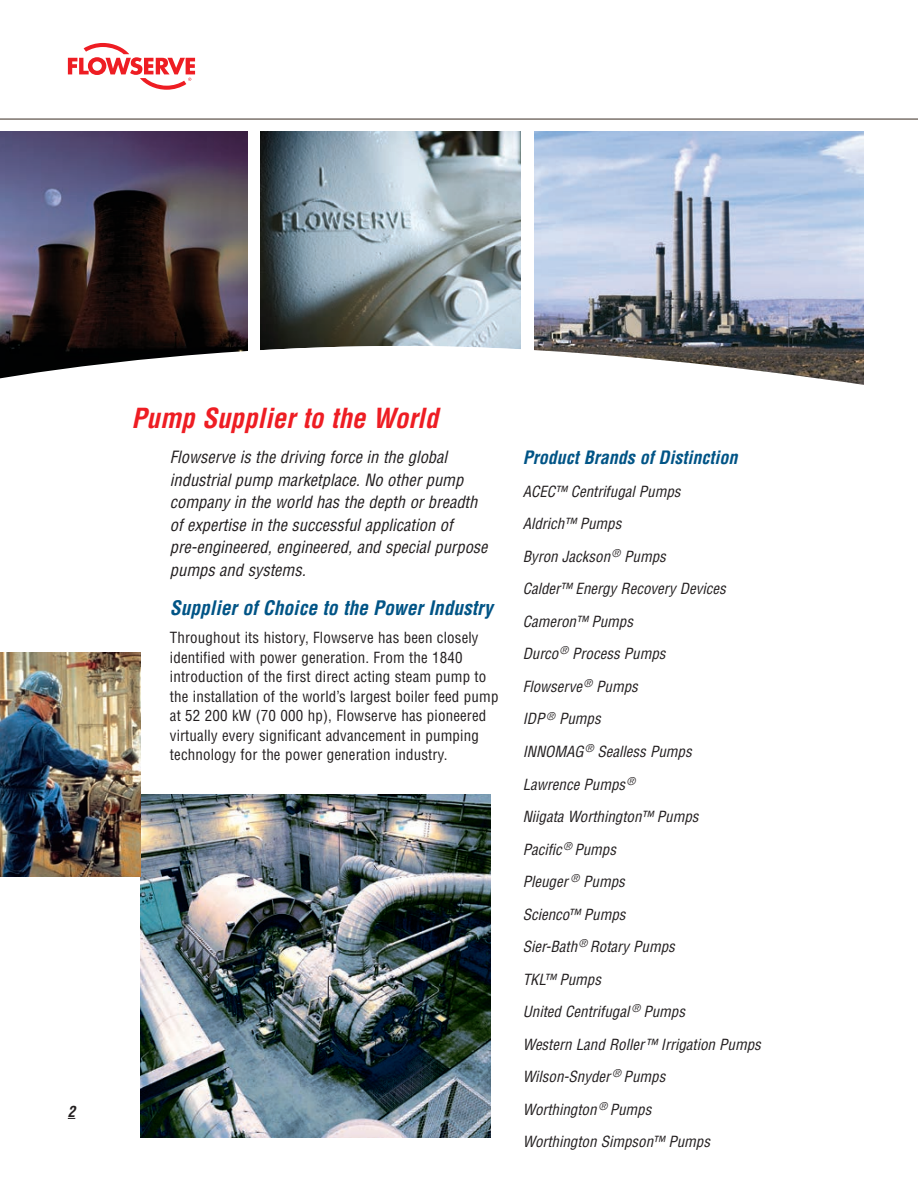
<style>
.page{position:relative;width:918px;height:1189px;background:#fff}
.page>*{position:absolute;margin:0;border:0;box-sizing:border-box;transform-origin:0 0}
.t1{font:italic 700 condensed 27px "Helvetica LT Std";color:#ee1d23}
.MB-Sub_Header{font:italic 700 condensed 19.5px "Helvetica LT Std";color:#005486}
.t2{font:italic 700 condensed 18px "Helvetica LT Std";color:#005486}
.MB-Intro_Paragraph{font:italic condensed 16.5px/22.5px "Helvetica LT Std";color:#231f20}
.t3{font:italic condensed 15px/32.5px "Helvetica LT Std";color:#231f20}
.MB-Body_Copy{font:condensed 15px/19.5px "Helvetica LT Std";letter-spacing:.01em;color:#231f20}
.MB-Body_Copy-2{font:italic 700 condensed 15px "Helvetica LT Std";color:#231f20}
</style>
<div class="page">
<img style="left:261px;top:132px;width:260px;height:214px">
<svg style="left:68px;top:43px;width:127px;height:47px"></svg>
<img style="left:534px;top:132px;width:330px;height:214px">
<img style="left:0;top:132px;width:247px;height:214px">
<hr style="left:0;top:119px;width:918px;height:1px;background:#a1968b">
<img style="left:141px;top:794px;width:349px;height:343px">
<img style="left:0;top:652px;width:141px;height:224px">
<svg style="left:0;top:346px;width:864px;height:39px"></svg>
<p class="MB-Body_Copy-2" style="left:68px;top:1101px;width:9px">2</p>
<h1 class="t1" style="left:132px;top:401px;width:308px">Pump Supplier to the World</h1>
<p class="MB-Intro_Paragraph" style="left:170px;top:446px;width:319px">Flowserve is the driving force in the global industrial pump marketplace. No other pump company in the world has the depth or breadth of expertise in the successful application of pre-engineered, engineered, and special purpose pumps and systems.</p>
<p class="MB-Sub_Header" style="left:170px;top:596px;width:324px">Supplier of Choice to the Power Industry</p>
<p class="MB-Body_Copy" style="left:170px;top:628px;width:330px">Throughout its history, Flowserve has been closely identified with power generation. From the 1840 introduction of the first direct acting steam pump to the installation of the world’s largest boiler feed pump at 52 200 kW (70 000 hp), Flowserve has pioneered virtually every significant advancement in pumping technology for the power generation industry.</p>
<p class="t2" style="left:523px;top:446px;width:216px">Product Brands of Distinction</p>
<p class="t3" style="left:523px;top:475px;width:240px">ACEC™ Centrifugal Pumps<br>Aldrich™ Pumps<br>Byron Jackson <sup>®</sup> Pumps<br>Calder™ Energy Recovery Devices<br>Cameron™ Pumps<br>Durco <sup>®</sup> Process Pumps<br>Flowserve <sup>®</sup> Pumps<br>IDP <sup>®</sup> Pumps<br>INNOMAG <sup>®</sup> Sealless Pumps<br>Lawrence Pumps <sup>®<br></sup>Niigata Worthington™ Pumps<br>Pacific <sup>®</sup> Pumps<br>Pleuger <sup>®</sup> Pumps<br>Scienco™ Pumps<br>Sier-Bath <sup>®</sup> Rotary Pumps<br>TKL™ Pumps<br>United Centrifugal <sup>®</sup> Pumps<br>Western Land Roller™ Irrigation Pumps<br>Wilson-Snyder <sup>®</sup> Pumps<br>Worthington <sup>®</sup> Pumps<br>Worthington Simpson™ Pumps</p>
</div>
